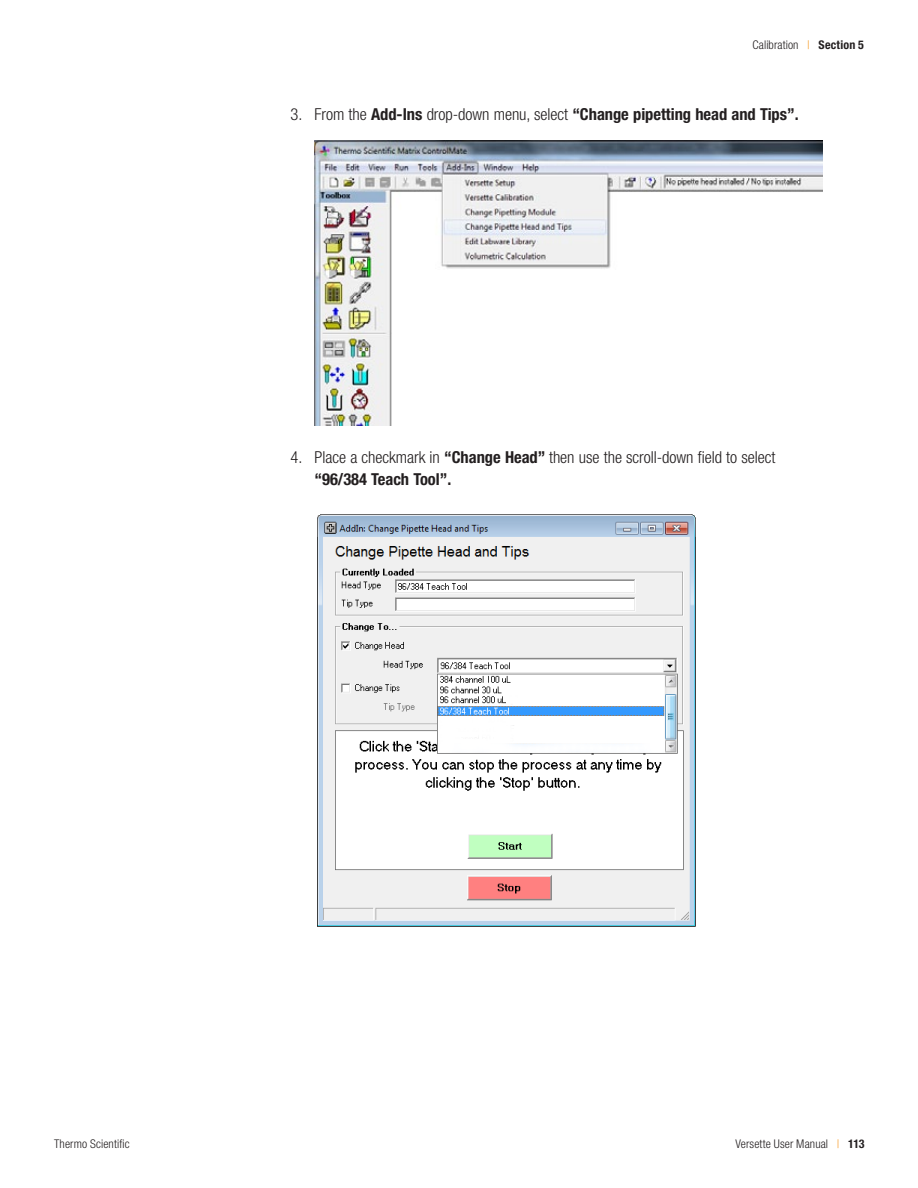
<style>
.page{position:relative;width:918px;height:1188px;background:#fff}
.page>*{position:absolute;margin:0;border:0;box-sizing:border-box;transform-origin:0 0}
.t1{font:300 condensed 16.5px/22.5px "Helvetica Neue LT Std";letter-spacing:-.005em;color:#231f20}
.t2{font:700 condensed 16.5px "Helvetica Neue LT Std";letter-spacing:-.005em;color:#231f20}
.t3{font:300 condensed 12px "Helvetica Neue LT Std";letter-spacing:.01em;color:#231f20}
.s1{color:#f7971d}
.s2{font-weight:700}
.s3{font-weight:300}
</style>
<div class="page">
<img style="left:315px;top:141px;width:508px;height:285px">
<img style="left:317px;top:514px;width:379px;height:413px">
<p class="t3" style="left:752px;top:38px;width:113px">Calibration <span class="s1">|</span> <span class="s2">Section 5</span></p>
<p class="t2" style="left:291px;top:104px;width:510px"><span class="s3">3. From the</span> Add-Ins <span class="s3">drop-down menu, select</span> “Change pipetting head and Tips”.</p>
<p class="t1" style="left:315px;top:446px;width:462px;text-indent:-24px">4. Place a checkmark in <span class="s2">“Change Head”</span> then use the scroll-down field to select <span class="s2">“96/384 Teach Tool”.</span></p>
<p class="t3" style="left:54px;top:1136px;width:77px">Thermo Scientific</p>
<p class="t3" style="left:735px;top:1136px;width:131px">Versette User Manual <span class="s1">|</span> <span class="s2">113</span></p>
</div>
